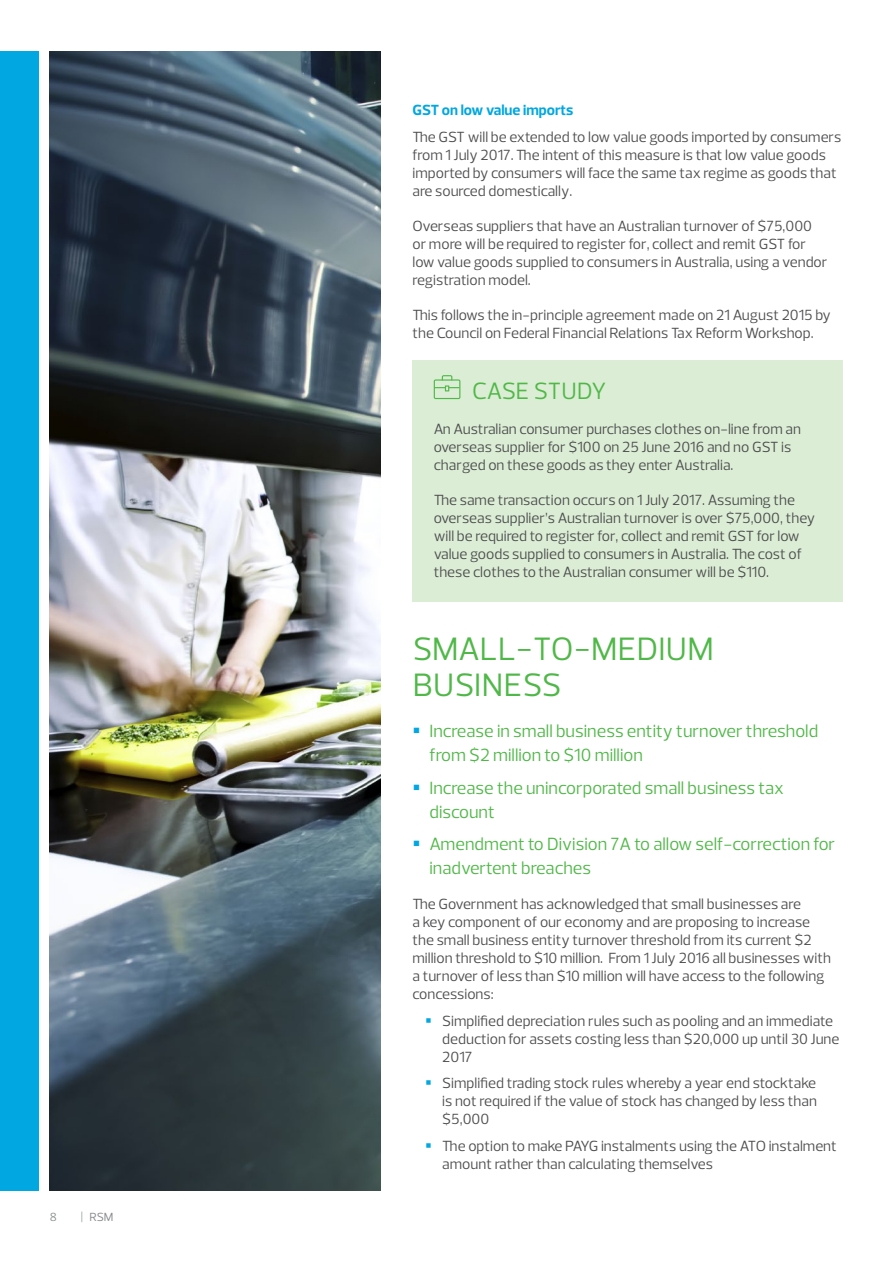
<style>
.page{position:relative;width:893px;height:1263px;background:#fff}
.page>*{position:absolute;margin:0;border:0;box-sizing:border-box;transform-origin:0 0}
.t1{font:33px/36px "Prelo";letter-spacing:.015em;color:#50b848}
.t2{font:24px "Prelo";letter-spacing:-.015em;color:#50b848}
.t3{font:18px/24px "Prelo";color:#50b848}
.t4{font:15px/18px "Prelo";color:#4d4d4f}
.t5{font:700 15px "Prelo";color:#00a7e1}
.t6{font:12px "Prelo";color:#848688}
</style>
<div class="page">
<img style="left:50px;top:51px;width:331px;height:1140px">
<div style="left:0;top:51px;width:38px;height:1140px;background:#00a7e1"></div>
<div style="left:412px;top:360px;width:431px;height:242px;background:#dbedd4"></div>
<svg style="left:434px;top:375px;width:26px;height:24px"></svg>
<p class="t6" style="left:50px;top:1209px;width:9px">8</p>
<p class="t6" style="left:81px;top:1209px;width:34px">| RSM</p>
<p class="t5" style="left:412px;top:101px;width:162px">GST on low value imports</p>
<p class="t4" style="left:412px;top:128px;width:430px">The GST will be extended to low value goods imported by consumers from 1 July 2017. The intent of this measure is that low value goods imported by consumers will face the same tax regime as goods that are sourced domestically.</p>
<p class="t4" style="left:412px;top:217px;width:416px">Overseas suppliers that have an Australian turnover of $75,000 or more will be required to register for, collect and remit GST for low value goods supplied to consumers in Australia, using a vendor registration model.</p>
<p class="t4" style="left:412px;top:306px;width:420px">This follows the in-principle agreement made on 21 August 2015 by the Council on Federal Financial Relations Tax Reform Workshop.</p>
<h2 class="t2" style="left:472px;top:376px;width:136px">CASE STUDY</h2>
<p class="t4" style="left:434px;top:420px;width:369px">An Australian consumer purchases clothes on-line from an overseas supplier for $100 on 25 June 2016 and no GST is charged on these goods as they enter Australia.</p>
<p class="t4" style="left:434px;top:491px;width:383px">The same transaction occurs on 1 July 2017. Assuming the overseas supplier’s Australian turnover is over $75,000, they will be required to register for, collect and remit GST for low value goods supplied to consumers in Australia. The cost of these clothes to the Australian consumer will be $110.</p>
<h1 class="t1" style="left:413px;top:631px;width:303px">SMALL-TO-MEDIUM<br>BUSINESS</h1>
<p class="t3" style="left:429px;top:719px;width:390px">Increase in small business entity turnover threshold from $2 million to $10 million</p>
<p class="t3" style="left:429px;top:776px;width:356px">Increase the unincorporated small business tax discount</p>
<p class="t3" style="left:429px;top:832px;width:407px">Amendment to Division 7A to allow self-correction for inadvertent breaches</p>
<p class="t4" style="left:412px;top:895px;width:420px">The Government has acknowledged that small businesses are<br>a key component of our economy and are proposing to increase the small business entity turnover threshold from its current $2 million threshold to $10 million. From 1 July 2016 all businesses with a turnover of less than $10 million will have access to the following concessions:</p>
<p class="t4" style="left:442px;top:1012px;width:399px">Simplified depreciation rules such as pooling and an immediate deduction for assets costing less than $20,000 up until 30 June<br>2017</p>
<p class="t4" style="left:442px;top:1074px;width:376px;text-align:justify">Simplified trading stock rules whereby a year end stocktake is not required if the value of stock has changed by less than $5,000</p>
<p class="t4" style="left:442px;top:1137px;width:396px">The option to make PAYG instalments using the ATO instalment amount rather than calculating themselves</p>
</div>
